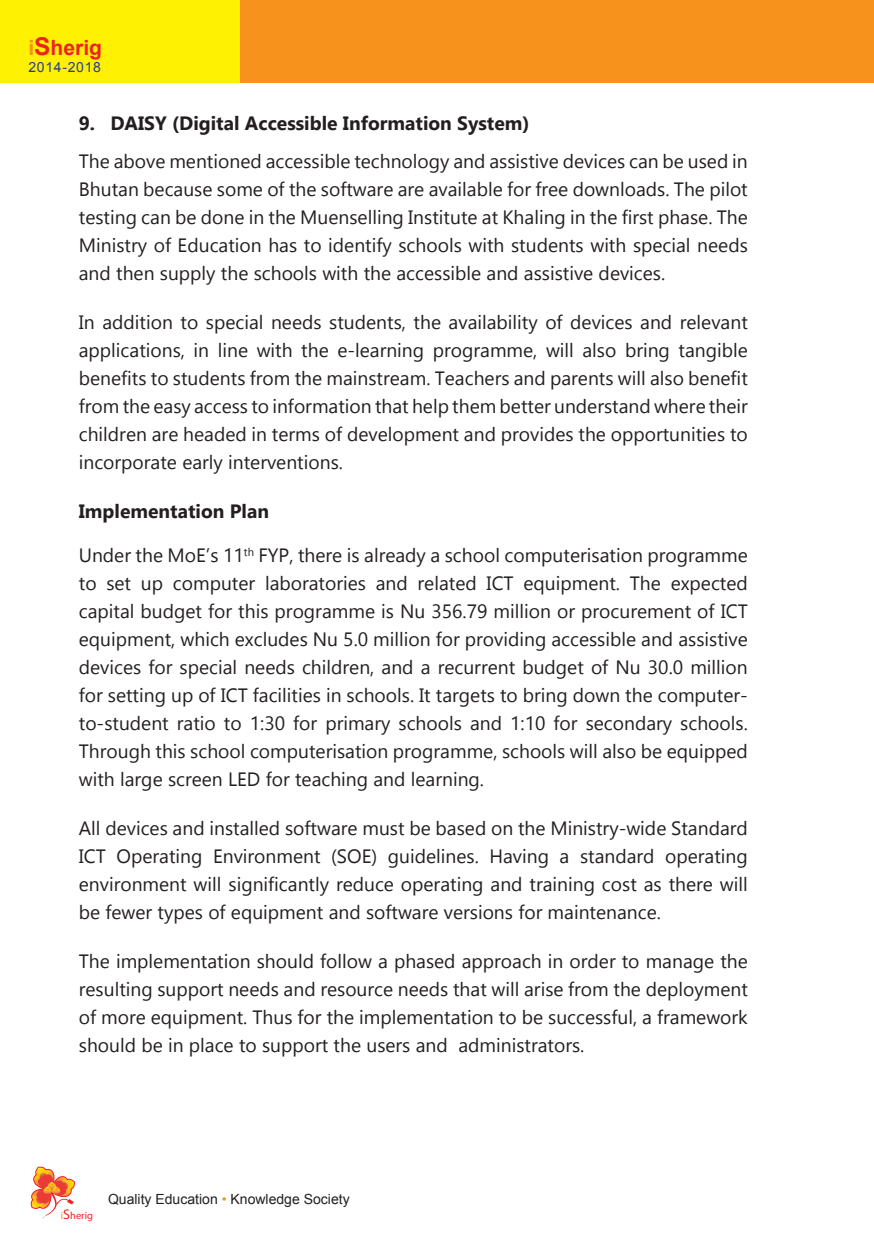
<style>
.page{position:relative;width:874px;height:1241px;background:#fff}
.page>*{position:absolute;margin:0;border:0;box-sizing:border-box;transform-origin:0 0}
.t1{font:700 21px "Arial";color:#ee2123}
.Body{font:19.25px/28px "Gadugi";color:#231f20;text-align:justify}
.Body_Bold{font:700 19.25px "Gadugi";color:#231f20}
.t2{font:14px "Arial";color:#231f20}
.t3{font:14px "Arial";letter-spacing:.05em;color:#253f8e}
.t4{font:10.5px "Myriad Pro";color:#ee2123}
.s1{color:#f4921e}
.s2{font-size:24.5px}
.s3{font-size:14px}
.s4{color:#f7931d}
</style>
<div class="page">
<div style="left:0;top:0;width:241px;height:83px;background:#fff101"></div>
<div style="left:241px;top:0;width:632px;height:83px;background:#f7931d"></div>
<svg style="left:31px;top:1166px;width:44px;height:52px"></svg>
<p class="t1" style="left:28px;top:34px;width:75px"><span class="s1">i</span><span class="s2">S</span>herig</p>
<p class="t3" style="left:28px;top:58px;width:74px">2014-2018</p>
<p class="Body_Bold" style="left:79px;top:111px;width:452px">9. DAISY (Digital Accessible Information System)</p>
<p class="Body" style="left:79px;top:147px;width:670px">The above mentioned accessible technology and assistive devices can be used in Bhutan because some of the software are available for free downloads. The pilot testing can be done in the Muenselling Institute at Khaling in the first phase. The Ministry of Education has to identify schools with students with special needs and then supply the schools with the accessible and assistive devices.</p>
<p class="Body" style="left:79px;top:308px;width:670px">In addition to special needs students, the availability of devices and relevant applications, in line with the e-learning programme, will also bring tangible benefits to students from the mainstream. Teachers and parents will also benefit from the easy access to information that help them better understand where their children are headed in terms of development and provides the opportunities to incorporate early interventions.</p>
<p class="Body_Bold" style="left:79px;top:500px;width:192px">Implementation Plan</p>
<p class="Body" style="left:79px;top:541px;width:670px">Under the MoE’s 11<sup>th</sup> FYP, there is already a school computerisation programme to set up computer laboratories and related ICT equipment. The expected capital budget for this programme is Nu 356.79 million or procurement of ICT equipment, which excludes Nu 5.0 million for providing accessible and assistive devices for special needs children, and a recurrent budget of Nu 30.0 million for setting up of ICT facilities in schools. It targets to bring down the computer&shy;to-student ratio to 1:30 for primary schools and 1:10 for secondary schools.<br>Through this school computerisation programme, schools will also be equipped with large screen LED for teaching and learning.</p>
<p class="Body" style="left:79px;top:814px;width:670px">All devices and installed software must be based on the Ministry-wide Standard ICT Operating Environment (SOE) guidelines. Having a standard operating environment will significantly reduce operating and training cost as there will be fewer types of equipment and software versions for maintenance.</p>
<p class="Body" style="left:79px;top:947px;width:670px">The implementation should follow a phased approach in order to manage the resulting support needs and resource needs that will arise from the deployment of more equipment. Thus for the implementation to be successful, a framework should be in place to support the users and administrators.</p>
<p class="t4" style="left:61px;top:1208px;width:34px"><span class="s1">i</span><span class="s3">S</span>herig</p>
<p class="t2" style="left:108px;top:1189px;width:243px">Quality Education <span class="s4">•</span> Knowledge Society</p>
</div>
